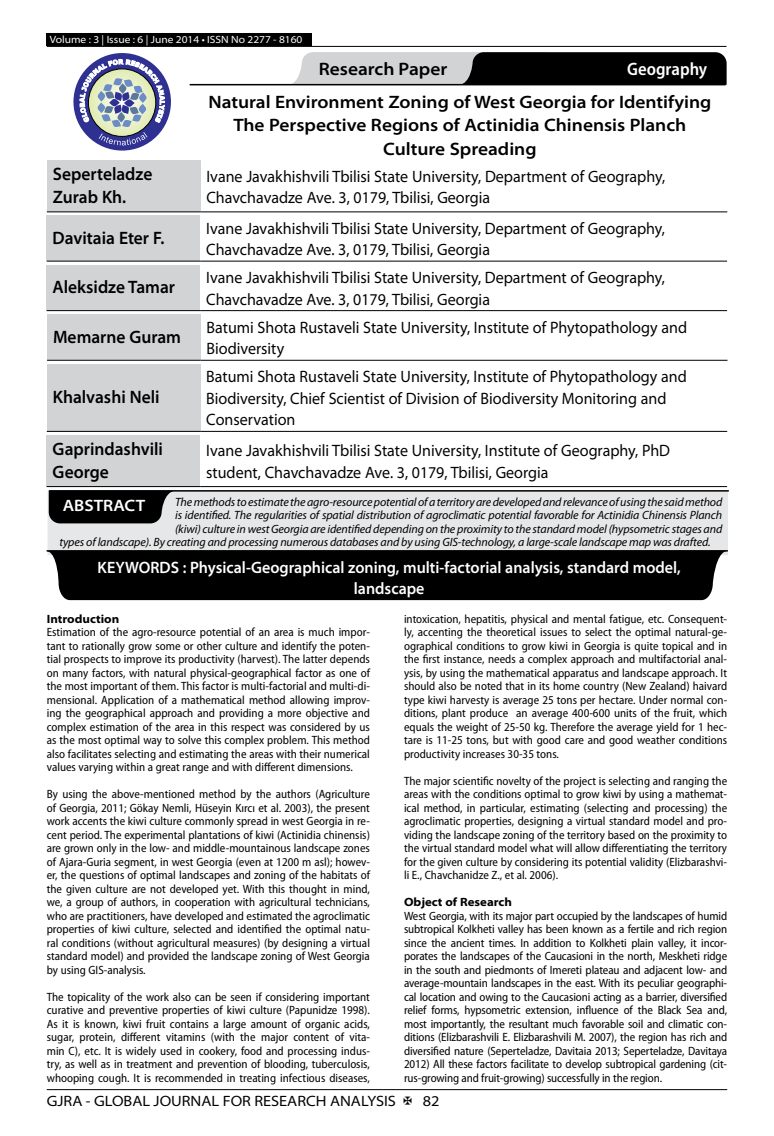
<style>
.page{position:relative;width:774px;height:1136px;background:#fff}
.page>*{position:absolute;margin:0;border:0;box-sizing:border-box;transform-origin:0 0}
.t1{font:600 semi-expanded 18px/23.4px "Myriad Pro";color:#000;text-align:center}
.t2{font:600 semi-expanded 18px/23.4px "Myriad Pro";color:#000;scale:.9 1}
.t3{font:600 semi-condensed 18px "Myriad Pro";color:#fff}
.t4{font:semi-expanded 16.5px/21.5px "Myriad Pro";color:#000;scale:.89 1}
.t5{font:600 semi-expanded 16.5px/21.5px "Myriad Pro";color:#fff;text-align:center;scale:.9 1}
.t6{font:600 semi-expanded 16.5px "Myriad Pro";color:#fff}
.t7{font:semi-expanded 15px "Myriad Pro";color:#000}
.t8{font:semi-condensed 12px/13.5px "Myriad Pro";color:#000;text-align:justify}
.t9{font:italic 12px "Myriad Pro";letter-spacing:-.01em;color:#000}
.t10{font:700 semi-expanded 12px "Myriad Pro";color:#000}
.t11{font:semi-expanded 10.5px "Myriad Pro";color:#fff}
</style>
<div class="page">
<hr style="left:47px;top:1089px;width:680px;height:1px;background:#000">
<div style="left:47px;top:33px;width:265px;height:13px;background:#000"></div>
<hr style="left:47px;top:46px;width:679px;height:1px;background:#000">
<svg style="left:288px;top:52px;width:439px;height:33px;background:#5a5a5b"></svg>
<hr style="left:190px;top:84px;width:535px;height:1px;background:#000">
<div style="left:73px;top:53px;width:98px;height:97px;background:#2e3092;border-radius:50%"></div>
<svg style="left:80px;top:59px;width:85px;height:86px"></svg>
<div style="left:47px;top:160px;width:153px;height:52px;background:#d1d3d4"></div>
<hr style="left:47px;top:211px;width:153px;height:1px;background:#000">
<hr style="left:200px;top:211px;width:527px;height:1px;background:#000">
<div style="left:47px;top:215px;width:153px;height:46px;background:#d1d3d4"></div>
<hr style="left:47px;top:261px;width:153px;height:1px;background:#000">
<hr style="left:200px;top:261px;width:527px;height:1px;background:#000">
<div style="left:47px;top:265px;width:153px;height:45px;background:#d1d3d4"></div>
<hr style="left:47px;top:310px;width:153px;height:1px;background:#000">
<hr style="left:200px;top:310px;width:527px;height:1px;background:#000">
<div style="left:47px;top:314px;width:154px;height:46px;background:#d1d3d4"></div>
<hr style="left:47px;top:360px;width:154px;height:1px;background:#000">
<hr style="left:201px;top:360px;width:526px;height:1px;background:#000">
<div style="left:47px;top:364px;width:153px;height:67px;background:#d1d3d4"></div>
<hr style="left:47px;top:431px;width:153px;height:1px;background:#000">
<hr style="left:200px;top:431px;width:527px;height:1px;background:#000">
<div style="left:47px;top:435px;width:153px;height:51px;background:#d1d3d4"></div>
<hr style="left:47px;top:486px;width:153px;height:1px;background:#000">
<hr style="left:200px;top:486px;width:527px;height:1px;background:#000">
<div style="left:47px;top:490px;width:681px;height:65px;background:#e6e7e8"></div>
<hr style="left:49px;top:490px;width:679px;height:1px;background:#000">
<svg style="left:49px;top:491px;width:126px;height:32px;background:#161617"></svg>
<hr style="left:47px;top:550px;width:680px;height:1px;background:#000">
<svg style="left:46px;top:551px;width:681px;height:49px;background:#191919"></svg>
<div style="left:72px;top:560px;width:634px;height:34px;background:#000"></div>
<p class="t11" style="left:50px;top:34px;width:254px">Volume : 3 | Issue : 6 | June 2014 • ISSN No 2277 - 8160</p>
<h1 class="t1" style="left:319px;top:58px;width:130px">Research Paper</h1>
<h1 class="t3" style="left:627px;top:59px;width:82px">Geography</h1>
<h1 class="t1" style="left:208px;top:91px;width:504px">Natural Environment Zoning of West Georgia for Identifying<br>The Perspective Regions of Actinidia Chinensis Planch<br>Culture Spreading</h1>
<h1 class="t2" style="left:53px;top:162px;width:112px">Seperteladze<br>Zurab Kh.</h1>
<h2 class="t4" style="left:206px;top:166px;width:517px">Ivane Javakhishvili Tbilisi State University, Department of Geography,<br>Chavchavadze Ave. 3, 0179, Tbilisi, Georgia</h2>
<h1 class="t2" style="left:53px;top:226px;width:126px">Davitaia Eter F.</h1>
<h2 class="t4" style="left:206px;top:218px;width:517px">Ivane Javakhishvili Tbilisi State University, Department of Geography,<br>Chavchavadze Ave. 3, 0179, Tbilisi, Georgia</h2>
<h1 class="t2" style="left:53px;top:276px;width:138px">Aleksidze Tamar</h1>
<h2 class="t4" style="left:206px;top:267px;width:517px">Ivane Javakhishvili Tbilisi State University, Department of Geography,<br>Chavchavadze Ave. 3, 0179, Tbilisi, Georgia</h2>
<h1 class="t2" style="left:53px;top:325px;width:144px">Memarne Guram</h1>
<h2 class="t4" style="left:207px;top:317px;width:541px">Batumi Shota Rustaveli State University, Institute of Phytopathology and<br>Biodiversity</h2>
<h1 class="t2" style="left:53px;top:385px;width:120px">Khalvashi Neli</h1>
<h2 class="t4" style="left:206px;top:366px;width:541px">Batumi Shota Rustaveli State University, Institute of Phytopathology and<br>Biodiversity, Chief Scientist of Division of Biodiversity Monitoring and<br>Conservation</h2>
<h1 class="t2" style="left:53px;top:437px;width:124px">Gaprindashvili<br>George</h1>
<h2 class="t4" style="left:206px;top:440px;width:523px">Ivane Javakhishvili Tbilisi State University, Institute of Geography, PhD student, Chavchavadze Ave. 3, 0179, Tbilisi, Georgia</h2>
<p class="t9" style="left:175px;top:495px;width:549px">The methods to estimate the agro-resource potential of a territory are developed and relevance of using the said method</p>
<p class="t9" style="left:175px;top:508px;width:549px">is identified. The regularities of spatial distribution of agroclimatic potential favorable for Actinidia Chinensis Planch</p>
<p class="t9" style="left:175px;top:522px;width:549px">(kiwi) culture in west Georgia are identified depending on the proximity to the standard model (hypsometric stages and</p>
<p class="t9" style="left:59px;top:535px;width:653px">types of landscape). By creating and processing numerous databases and by using GIS-technology, a large-scale landscape map was drafted.</p>
<h2 class="t6" style="left:63px;top:496px;width:84px">ABSTRACT</h2>
<h2 class="t5" style="left:98px;top:556px;width:649px">KEYWORDS : Physical-Geographical zoning, multi-factorial analysis, standard model, landscape</h2>
<p class="t10" style="left:47px;top:611px;width:74px">Introduction</p>
<p class="t8" style="left:47px;top:625px;width:325px">Estimation of the agro-resource potential of an area is much impor&shy;tant to rationally grow some or other culture and identify the poten&shy;tial prospects to improve its productivity (harvest). The latter depends on many factors, with natural physical-geographical factor as one of the most important of them. This factor is multi-factorial and multi-di&shy;mensional. Application of a mathematical method allowing improv&shy;ing the geographical approach and providing a more objective and complex estimation of the area in this respect was considered by us as the most optimal way to solve this complex problem. This method also facilitates selecting and estimating the areas with their numerical values varying within a great range and with different dimensions.</p>
<p class="t8" style="left:47px;top:787px;width:325px">By using the above-mentioned method by the authors (Agriculture of Georgia, 2011; Gökay Nemli, Hüseyin Kırcı et al. 2003), the present work accents the kiwi culture commonly spread in west Georgia in re&shy;cent period. The experimental plantations of kiwi (Actinidia chinensis) are grown only in the low- and middle-mountainous landscape zones of Ajara-Guria segment, in west Georgia (even at 1200 m asl); howev&shy;er, the questions of optimal landscapes and zoning of the habitats of the given culture are not developed yet. With this thought in mind, we, a group of authors, in cooperation with agricultural technicians, who are practitioners, have developed and estimated the agroclimatic properties of kiwi culture, selected and identified the optimal natu&shy;ral conditions (without agricultural measures) (by designing a virtual standard model) and provided the landscape zoning of West Georgia by using GIS-analysis.</p>
<p class="t8" style="left:47px;top:990px;width:325px">The topicality of the work also can be seen if considering important curative and preventive properties of kiwi culture (Papunidze 1998).<br>As it is known, kiwi fruit contains a large amount of organic acids, sugar, protein, different vitamins (with the major content of vita&shy;min C), etc. It is widely used in cookery, food and processing indus&shy;try, as well as in treatment and prevention of blooding, tuberculosis, whooping cough. It is recommended in treating infectious diseases,</p>
<p class="t8" style="left:404px;top:612px;width:325px">intoxication, hepatitis, physical and mental fatigue, etc. Consequent&shy;ly, accenting the theoretical issues to select the optimal natural-ge&shy;ographical conditions to grow kiwi in Georgia is quite topical and in the first instance, needs a complex approach and multifactorial anal&shy;ysis, by using the mathematical apparatus and landscape approach. It should also be noted that in its home country (New Zealand) haivard type kiwi harvesty is average 25 tons per hectare. Under normal con&shy;ditions, plant produce an average 400-600 units of the fruit, which equals the weight of 25-50 kg. Therefore the average yield for 1 hec&shy;tare is 11-25 tons, but with good care and good weather conditions productivity increases 30-35 tons.</p>
<p class="t8" style="left:404px;top:774px;width:325px">The major scientific novelty of the project is selecting and ranging the areas with the conditions optimal to grow kiwi by using a mathemat&shy;ical method, in particular, estimating (selecting and processing) the agroclimatic properties, designing a virtual standard model and pro&shy;viding the landscape zoning of the territory based on the proximity to the virtual standard model what will allow differentiating the territory for the given culture by considering its potential validity (Elizbarashvi&shy;li E., Chavchanidze Z., et al. 2006).</p>
<p class="t10" style="left:404px;top:895px;width:109px">Object of Research</p>
<p class="t8" style="left:404px;top:909px;width:325px">West Georgia, with its major part occupied by the landscapes of humid subtropical Kolkheti valley has been known as a fertile and rich region since the ancient times. In addition to Kolkheti plain valley, it incor&shy;porates the landscapes of the Caucasioni in the north, Meskheti ridge in the south and piedmonts of Imereti plateau and adjacent low- and average-mountain landscapes in the east. With its peculiar geographi&shy;cal location and owing to the Caucasioni acting as a barrier, diversified relief forms, hypsometric extension, influence of the Black Sea and, most importantly, the resultant much favorable soil and climatic con&shy;ditions (Elizbarashvili E. Elizbarashvili M. 2007), the region has rich and diversified nature (Seperteladze, Davitaia 2013; Seperteladze, Davitaya 2012) All these factors facilitate to develop subtropical gardening (cit&shy;rus-growing and fruit-growing) successfully in the region.</p>
<p class="t7" style="left:47px;top:1092px;width:351px">GJRA - GLOBAL JOURNAL FOR RESEARCH ANALYSIS</p>
<p class="t7" style="left:423px;top:1092px;width:18px">82</p>
</div>
